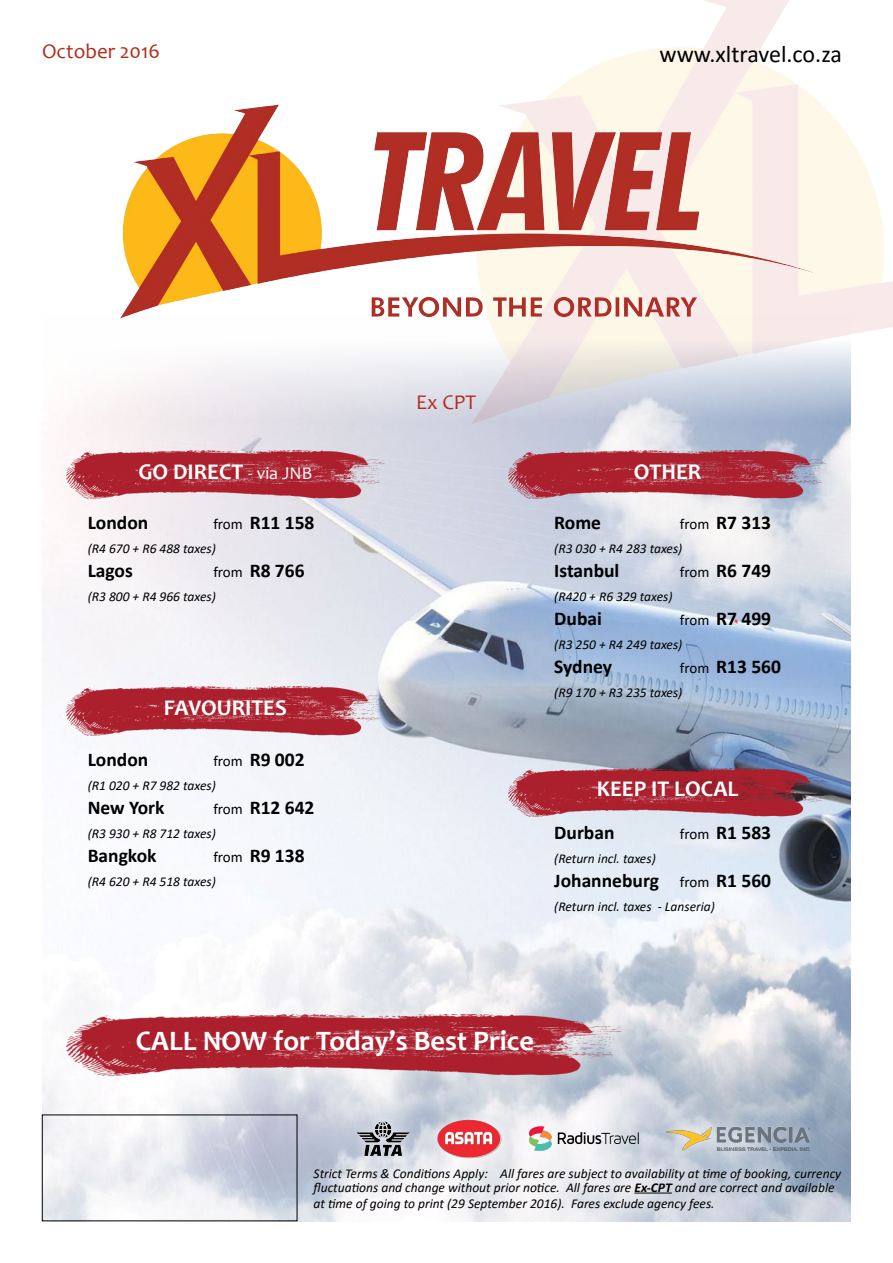
<style>
.page{position:relative;width:893px;height:1263px;background:#fff}
.page>*{position:absolute;margin:0;border:0;box-sizing:border-box;transform-origin:0 0}
.t1{font:700 28.2px "Candara";color:#fff}
.t2{font:24px "Calibri";color:#000}
.t3{font:700 22.5px "Candara";color:#fff}
.t4{font:21px "Candara";color:#b22c1c}
.t5{font:700 19.5px "Calibri";color:#000}
.t6{font:italic 13.5px/13.5px "Calibri";color:#000}
.s1{font-weight:400;font-size:18px}
.s2{font-weight:400;font-size:15px}
.s3{font-weight:700}
</style>
<div class="page">
<img style="left:42px;top:354px;width:808px;height:867px">
<img style="left:469px;top:0;width:424px;height:444px">
<hr style="left:634px;top:1192px;width:38px;height:1px;background:#000">
<div style="left:427px;top:1108px;width:85px;height:60px;background:#fff;opacity:.75"></div>
<img style="left:436px;top:1119px;width:66px;height:39px">
<div style="left:657px;top:1115px;width:163px;height:46px;background:#fff;opacity:.75"></div>
<img style="left:666px;top:1126px;width:145px;height:25px">
<div style="left:346px;top:1111px;width:73px;height:56px;background:#fff;opacity:.75"></div>
<img style="left:356px;top:1121px;width:53px;height:35px">
<div style="left:518px;top:1116px;width:132px;height:46px;background:#fff;opacity:.75"></div>
<img style="left:529px;top:1127px;width:109px;height:23px">
<img style="left:120px;top:95px;width:699px;height:232px">
<img style="left:66px;top:451px;width:318px;height:48px">
<img style="left:66px;top:687px;width:318px;height:48px">
<img style="left:66px;top:1015px;width:556px;height:60px">
<img style="left:508px;top:451px;width:319px;height:48px">
<img style="left:508px;top:768px;width:319px;height:48px">
<h3 class="t4" style="left:42px;top:38px;width:119px">October 2016</h3>
<h2 class="t2" style="left:659px;top:37px;width:184px">www.xltravel.co.za</h2>
<h3 class="t3" style="left:139px;top:457px;width:175px">GO DIRECT <span class="s1">- via JNB</span></h3>
<h3 class="t5" style="left:88px;top:509px;width:62px">London</h3>
<h3 class="t5" style="left:213px;top:509px;width:103px"><span class="s2">from</span> R11 158</h3>
<p class="t6" style="left:88px;top:541px;width:130px">(R4 670 + R6 488 taxes)</p>
<h3 class="t5" style="left:88px;top:557px;width:47px">Lagos</h3>
<h3 class="t5" style="left:213px;top:557px;width:93px"><span class="s2">from</span> R8 766</h3>
<p class="t6" style="left:88px;top:589px;width:130px">(R3 800 + R4 966 taxes)</p>
<h3 class="t3" style="left:164px;top:693px;width:124px">FAVOURITES</h3>
<h3 class="t5" style="left:88px;top:745px;width:62px">London</h3>
<h3 class="t5" style="left:213px;top:745px;width:93px"><span class="s2">from</span> R9 002</h3>
<p class="t6" style="left:88px;top:778px;width:130px">(R1 020 + R7 982 taxes)</p>
<h3 class="t5" style="left:88px;top:793px;width:78px">New York</h3>
<h3 class="t5" style="left:213px;top:793px;width:103px"><span class="s2">from</span> R12 642</h3>
<p class="t6" style="left:88px;top:826px;width:130px">(R3 930 + R8 712 taxes)</p>
<h3 class="t5" style="left:88px;top:841px;width:70px">Bangkok</h3>
<h3 class="t5" style="left:213px;top:841px;width:93px"><span class="s2">from</span> R9 138</h3>
<p class="t6" style="left:88px;top:874px;width:130px">(R4 620 + R4 518 taxes)</p>
<h3 class="t4" style="left:416px;top:389px;width:61px">Ex CPT</h3>
<h3 class="t3" style="left:634px;top:457px;width:69px">OTHER</h3>
<h3 class="t5" style="left:554px;top:509px;width:48px">Rome</h3>
<h3 class="t5" style="left:680px;top:509px;width:93px"><span class="s2">from</span> R7 313</h3>
<p class="t6" style="left:554px;top:541px;width:130px">(R3 030 + R4 283 taxes)</p>
<h3 class="t5" style="left:554px;top:557px;width:67px">Istanbul</h3>
<h3 class="t5" style="left:680px;top:557px;width:93px"><span class="s2">from</span> R6 749</h3>
<p class="t6" style="left:554px;top:589px;width:120px">(R420 + R6 329 taxes)</p>
<h3 class="t5" style="left:554px;top:605px;width:49px">Dubai</h3>
<h3 class="t5" style="left:680px;top:605px;width:93px"><span class="s2">from</span> R7 499</h3>
<p class="t6" style="left:554px;top:637px;width:130px">(R3 250 + R4 249 taxes)</p>
<h3 class="t5" style="left:554px;top:653px;width:59px">Sydney</h3>
<h3 class="t5" style="left:680px;top:653px;width:103px"><span class="s2">from</span> R13 560</h3>
<p class="t6" style="left:554px;top:685px;width:130px">(R9 170 + R3 235 taxes)</p>
<h3 class="t3" style="left:597px;top:775px;width:143px">KEEP IT LOCAL</h3>
<h3 class="t5" style="left:554px;top:819px;width:62px">Durban</h3>
<h3 class="t5" style="left:680px;top:819px;width:93px"><span class="s2">from</span> R1 583</h3>
<p class="t6" style="left:554px;top:851px;width:103px">(Return incl. taxes)</p>
<h3 class="t5" style="left:554px;top:867px;width:218px">Johanneburg <span class="s2">from</span> R1 560</h3>
<p class="t6" style="left:554px;top:899px;width:162px">(Return incl. taxes - Lanseria)</p>
<h1 class="t1" style="left:136px;top:1023px;width:400px">CALL NOW for Today’s Best Price</h1>
<p class="t6" style="left:314px;top:1166px;width:529px">Strict Terms &amp; Conditions Apply: All fares are subject to availability at time of booking, currency fluctuations and change without prior notice. All fares are <span class="s3">Ex-CPT</span> and are correct and available</p>
<p class="t6" style="left:314px;top:1196px;width:403px">at time of going to print (29 September 2016). Fares exclude agency fees.</p>
</div>
